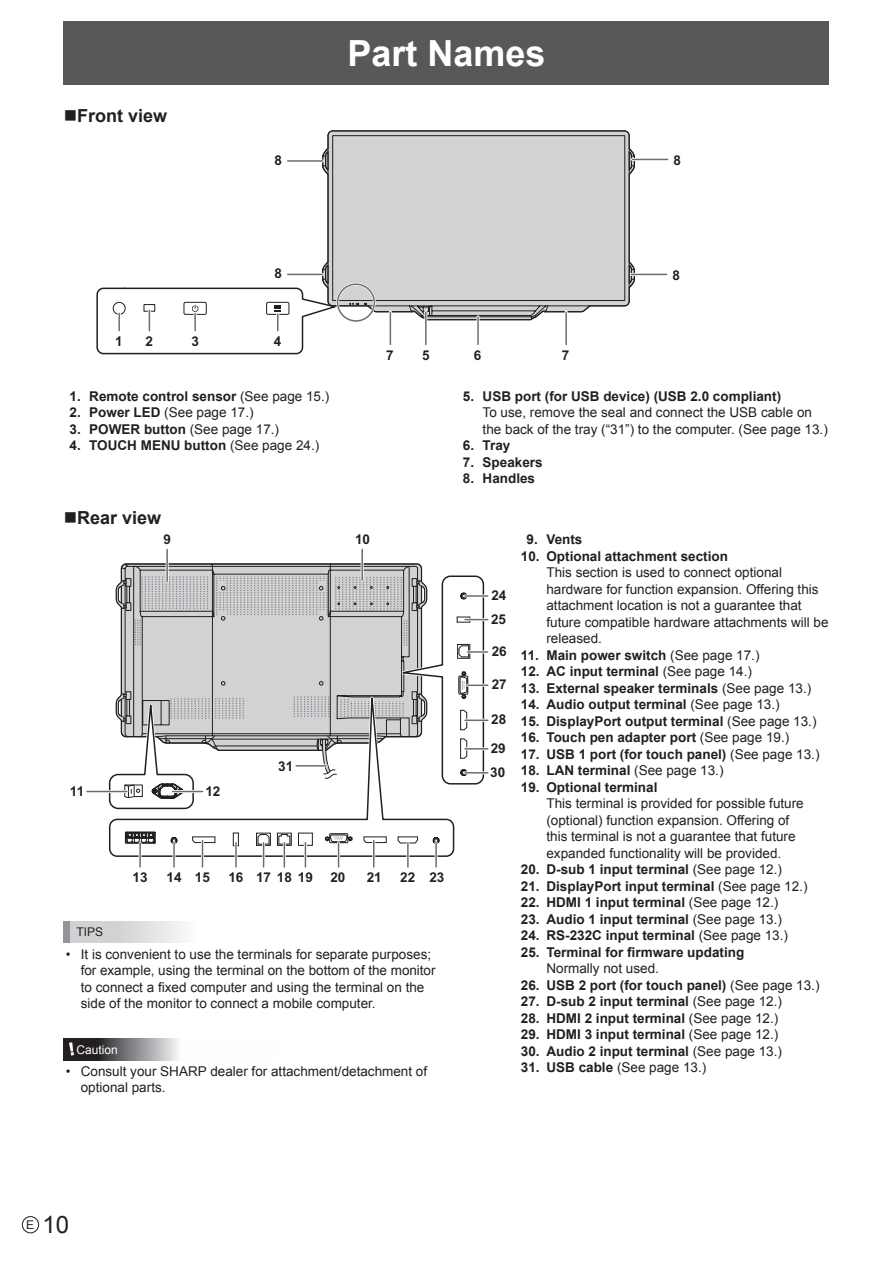
<style>
.page{position:relative;width:893px;height:1263px;background:#fff}
.page>*{position:absolute;margin:0;border:0;box-sizing:border-box;transform-origin:0 0}
.t1{font:700 36px "Arial";color:#fff}
.t2{font:24px "Arial";color:#231f20}
.t3{font:700 18px "Arial";color:#231f20}
.t4{font:700 13.5px "Arial";color:#231f20}
.t5{font:13.5px/16.5px "Arial";color:#231f20}
.t6{font:12px "Arial";color:#fff}
.t7{font:12px "Arial";color:#231f20}
.s1{font-weight:400}
.s2{font-weight:700}
.s3{font-size:12px}
</style>
<div class="page">
<div style="left:64px;top:21px;width:765px;height:64px;background:#57585a"></div>
<div style="left:22px;top:1216px;width:17px;height:17px;border:1px solid #231f20;border-radius:50%"></div>
<svg style="left:322px;top:130px;width:313px;height:190px;background:#c9cacc"></svg>
<svg style="left:349px;top:303px;width:18px;height:2px"></svg>
<div style="left:336px;top:283px;width:40px;height:39px;border:3px solid #fff;border-radius:50%"></div>
<div style="left:337px;top:283px;width:38px;height:39px;border:2px solid #6c6d70;border-radius:50%"></div>
<hr style="left:477px;top:317px;width:3px;height:27px;background:#fff">
<hr style="left:477px;top:317px;width:2px;height:27px;background:#6c6d70">
<hr style="left:389px;top:312px;width:3px;height:32px;background:#fff">
<hr style="left:390px;top:312px;width:1px;height:32px;background:#6c6d70">
<hr style="left:565px;top:312px;width:3px;height:32px;background:#fff">
<hr style="left:565px;top:312px;width:2px;height:32px;background:#6c6d70">
<hr style="left:632px;top:158px;width:36px;height:3px;background:#fff">
<hr style="left:632px;top:159px;width:36px;height:1px;background:#6c6d70">
<hr style="left:287px;top:159px;width:36px;height:3px;background:#fff">
<hr style="left:288px;top:160px;width:35px;height:2px;background:#6c6d70">
<hr style="left:287px;top:273px;width:36px;height:3px;background:#fff">
<hr style="left:288px;top:274px;width:35px;height:1px;background:#6c6d70">
<hr style="left:631px;top:273px;width:36px;height:3px;background:#fff">
<hr style="left:631px;top:274px;width:36px;height:1px;background:#6c6d70">
<svg style="left:96px;top:287px;width:245px;height:68px"></svg>
<hr style="left:424px;top:312px;width:3px;height:33px;background:#fff">
<hr style="left:425px;top:312px;width:2px;height:33px;background:#6c6d70">
<svg style="left:121px;top:563px;width:301px;height:10px;background:#989799"></svg>
<svg style="left:109px;top:811px;width:346px;height:46px"></svg>
<svg style="left:125px;top:831px;width:31px;height:13px"></svg>
<svg style="left:170px;top:832px;width:270px;height:35px"></svg>
<hr style="left:139px;top:843px;width:3px;height:24px;background:#fff">
<hr style="left:139px;top:843px;width:2px;height:24px;background:#6c6d70">
<hr style="left:166px;top:549px;width:3px;height:33px;background:#fff">
<hr style="left:166px;top:549px;width:2px;height:33px;background:#6c6d70">
<hr style="left:361px;top:549px;width:3px;height:31px;background:#fff">
<hr style="left:361px;top:549px;width:2px;height:31px;background:#6c6d70">
<hr style="left:87px;top:791px;width:40px;height:1px;background:#6c6d70">
<svg style="left:107px;top:573px;width:381px;height:238px"></svg>
<hr style="left:465px;top:594px;width:23px;height:3px;background:#fff">
<hr style="left:465px;top:595px;width:23px;height:2px;background:#6c6d70">
<hr style="left:296px;top:764px;width:30px;height:3px;background:#fff">
<hr style="left:296px;top:765px;width:30px;height:1px;background:#6c6d70">
<div style="left:64px;top:921px;width:212px;height:22px;background:linear-gradient(to right,#c9cacd,#fff)"></div>
<div style="left:64px;top:921px;width:6px;height:22px;background:#939598"></div>
<svg style="left:64px;top:1039px;width:114px;height:21px;background:#706f71"></svg>
<svg style="left:69px;top:1042px;width:5px;height:13px"></svg>
<h3 class="t3" style="left:64px;top:103px;width:105px">■Front view</h3>
<h1 class="t1" style="left:347px;top:29px;width:200px">Part Names</h1>
<p class="t4" style="left:274px;top:151px;width:9px">8</p>
<p class="t4" style="left:673px;top:151px;width:9px">8</p>
<p class="t4" style="left:274px;top:264px;width:9px">8</p>
<p class="t4" style="left:672px;top:266px;width:9px">8</p>
<p class="t4" style="left:115px;top:333px;width:9px">1</p>
<p class="t4" style="left:146px;top:333px;width:9px">2</p>
<p class="t4" style="left:191px;top:333px;width:9px">3</p>
<p class="t4" style="left:274px;top:332px;width:9px">4</p>
<p class="t4" style="left:70px;top:387px;width:261px">1. Remote control sensor <span class="s1">(See page 15.)</span></p>
<p class="t5" style="left:70px;top:404px;width:186px"><span class="s2">2. Power LED</span> (See page 17.)</p>
<p class="t4" style="left:70px;top:420px;width:211px">3. POWER button <span class="s1">(See page 17.)</span></p>
<p class="t4" style="left:70px;top:436px;width:251px">4. TOUCH MENU button <span class="s1">(See page 24.)</span></p>
<h3 class="t3" style="left:64px;top:505px;width:99px">■Rear view</h3>
<p class="t4" style="left:386px;top:346px;width:9px">7</p>
<p class="t4" style="left:474px;top:346px;width:9px">6</p>
<p class="t4" style="left:562px;top:346px;width:9px">7</p>
<p class="t4" style="left:422px;top:347px;width:9px">5</p>
<p class="t4" style="left:463px;top:387px;width:320px">5. USB port (for USB device) (USB 2.0 compliant)</p>
<p class="t5" style="left:483px;top:404px;width:347px">To use, remove the seal and connect the USB cable on the back of the tray (“31”) to the computer. (See page 13.)</p>
<p class="t4" style="left:463px;top:436px;width:49px">6. Tray</p>
<p class="t4" style="left:463px;top:453px;width:81px">7. Speakers</p>
<p class="t4" style="left:463px;top:469px;width:74px">8. Handles</p>
<p class="t4" style="left:163px;top:530px;width:9px">9</p>
<p class="t4" style="left:355px;top:530px;width:17px">10</p>
<p class="t4" style="left:70px;top:782px;width:16px">11</p>
<p class="t4" style="left:205px;top:782px;width:17px">12</p>
<p class="t4" style="left:278px;top:757px;width:17px">31</p>
<p class="t4" style="left:133px;top:869px;width:17px">13</p>
<p class="t4" style="left:167px;top:869px;width:45px">14 15</p>
<p class="t4" style="left:228px;top:869px;width:86px">16 17 18 19</p>
<p class="t4" style="left:330px;top:869px;width:17px">20</p>
<p class="t4" style="left:367px;top:868px;width:17px">21</p>
<p class="t4" style="left:400px;top:868px;width:46px">22 23</p>
<p class="t7" style="left:77px;top:924px;width:28px">TIPS</p>
<p class="t5" style="left:81px;top:946px;width:356px;text-indent:-15px">• It is convenient to use the terminals for separate purposes; for example, using the terminal on the bottom of the monitor to connect a fixed computer and using the terminal on the side of the monitor to connect a mobile computer.</p>
<p class="t6" style="left:77px;top:1041px;width:43px">Caution</p>
<p class="t5" style="left:81px;top:1063px;width:348px;text-indent:-15px">• Consult your SHARP dealer for attachment/detachment of optional parts.</p>
<p class="t4" style="left:491px;top:586px;width:17px">24</p>
<p class="t4" style="left:491px;top:610px;width:17px">25</p>
<p class="t4" style="left:492px;top:643px;width:17px">26</p>
<p class="t4" style="left:492px;top:675px;width:17px">27</p>
<p class="t4" style="left:491px;top:710px;width:17px">28</p>
<p class="t4" style="left:491px;top:740px;width:17px">29</p>
<p class="t4" style="left:490px;top:763px;width:17px">30</p>
<p class="t4" style="left:527px;top:530px;width:57px">9. Vents</p>
<p class="t4" style="left:521px;top:547px;width:209px">10. Optional attachment section</p>
<p class="t5" style="left:546px;top:564px;width:284px">This section is used to connect optional hardware for function expansion. Offering this attachment location is not a guarantee that future compatible hardware attachments will be released.</p>
<p class="t4" style="left:521px;top:646px;width:240px">11. Main power switch <span class="s1">(See page 17.)</span></p>
<p class="t4" style="left:521px;top:662px;width:233px">12. AC input terminal <span class="s1">(See page 14.)</span></p>
<p class="t4" style="left:521px;top:679px;width:292px">13. External speaker terminals <span class="s1">(See page 13.)</span></p>
<p class="t4" style="left:521px;top:695px;width:260px">14. Audio output terminal <span class="s1">(See page 13.)</span></p>
<p class="t4" style="left:521px;top:712px;width:297px">15. DisplayPort output terminal <span class="s1">(See page 13.)</span></p>
<p class="t4" style="left:521px;top:728px;width:270px">16. Touch pen adapter port <span class="s1">(See page 19.)</span></p>
<p class="t4" style="left:521px;top:745px;width:300px">17. USB 1 port (for touch panel) <span class="s1">(See page 13.)</span></p>
<p class="t4" style="left:521px;top:761px;width:204px">18. LAN terminal <span class="s1">(See page 13.)</span></p>
<p class="t4" style="left:521px;top:778px;width:138px">19. Optional terminal</p>
<p class="t5" style="left:546px;top:795px;width:259px">This terminal is provided for possible future (optional) function expansion. Offering of this terminal is not a guarantee that future expanded functionality will be provided.</p>
<p class="t4" style="left:521px;top:860px;width:263px">20. D-sub 1 input terminal <span class="s1">(See page 12.)</span></p>
<p class="t4" style="left:521px;top:877px;width:288px">21. DisplayPort input terminal <span class="s1">(See page 12.)</span></p>
<p class="t4" style="left:521px;top:893px;width:259px">22. HDMI 1 input terminal <span class="s1">(See page 12.)</span></p>
<p class="t4" style="left:521px;top:910px;width:263px">23. Audio 1 input terminal <span class="s1">(See page 13.)</span></p>
<p class="t4" style="left:521px;top:926px;width:269px">24. RS-232C input terminal <span class="s1">(See page 13.)</span></p>
<p class="t4" style="left:521px;top:943px;width:225px">25. Terminal for firmware updating</p>
<p class="t5" style="left:546px;top:960px;width:114px">Normally not used.</p>
<p class="t4" style="left:521px;top:976px;width:300px">26. USB 2 port (for touch panel) <span class="s1">(See page 13.)</span></p>
<p class="t4" style="left:521px;top:992px;width:263px">27. D-sub 2 input terminal <span class="s1">(See page 12.)</span></p>
<p class="t4" style="left:521px;top:1009px;width:259px">28. HDMI 2 input terminal <span class="s1">(See page 12.)</span></p>
<p class="t4" style="left:521px;top:1025px;width:259px">29. HDMI 3 input terminal <span class="s1">(See page 12.)</span></p>
<p class="t4" style="left:521px;top:1042px;width:263px">30. Audio 2 input terminal <span class="s1">(See page 13.)</span></p>
<p class="t5" style="left:521px;top:1059px;width:187px"><span class="s2">31. USB cable</span> (See page 13.)</p>
<h2 class="t2" style="left:26px;top:1208px;width:44px"><span class="s3">E</span> 10</h2>
</div>
